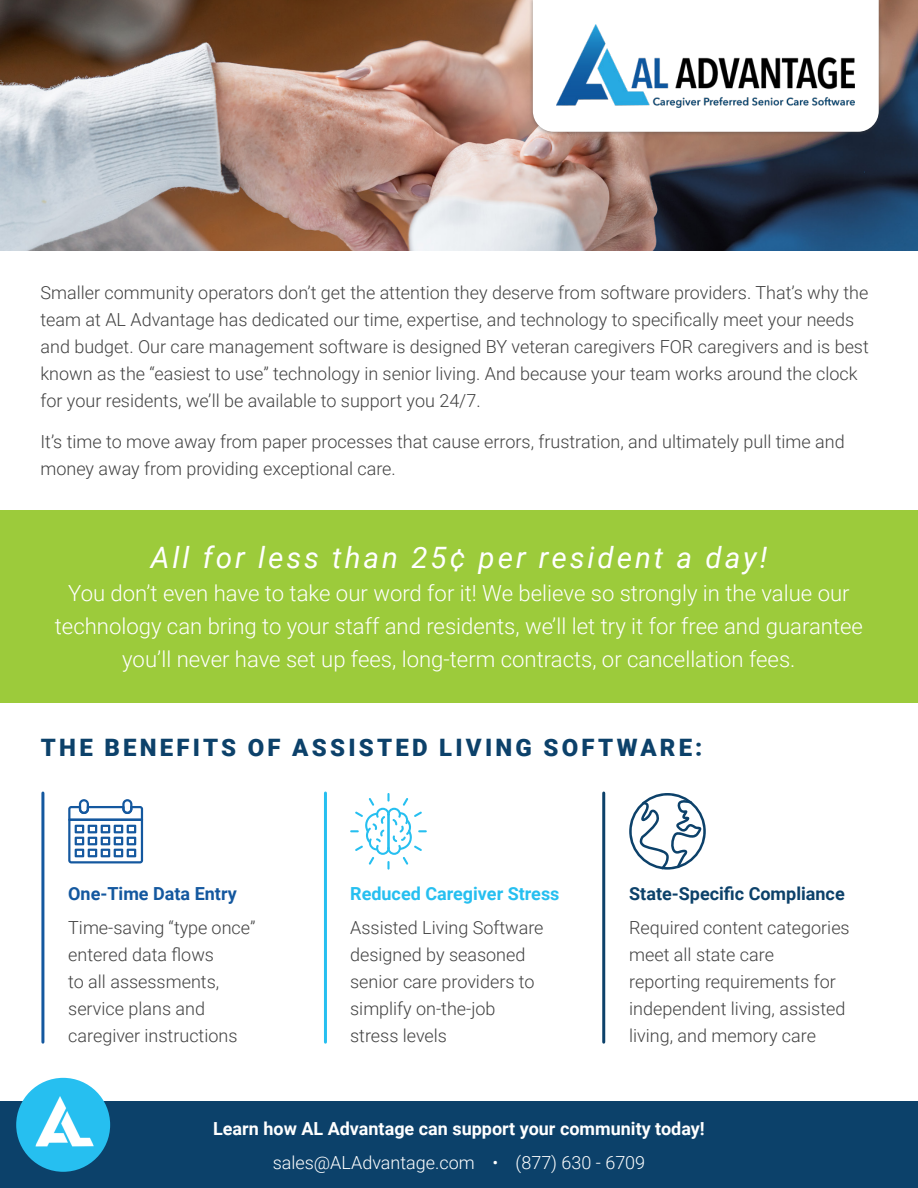
<style>
.page{position:relative;width:918px;height:1188px;background:#fff}
.page>*{position:absolute;margin:0;border:0;box-sizing:border-box;transform-origin:0 0}
.t1{font:italic 29.55px "Roboto";letter-spacing:.1em;color:#fff}
.t2{font:900 24px "Roboto";letter-spacing:.135em;color:#0c416a}
.t3{font:300 22.2px/33.2px "Roboto";color:#fff;text-align:center}
.t4{font:300 18px/27px "Roboto";color:#424242}
.t5{font:700 18px "Roboto";color:#fff}
.t6{font:300 18px "Roboto";color:#fff}
.t7{font:700 18px "Roboto";color:#0c416a}
.t8{font:700 18px "Roboto";color:#26bff0}
.t9{font:700 18px "Roboto";color:#14589f}
</style>
<div class="page">
<div style="left:0;top:510px;width:918px;height:193px;background:#9ccb3b"></div>
<img style="left:0;top:0;width:918px;height:250px">
<div style="left:529px;top:0;width:354px;height:136px;background:#424242;opacity:.5"></div>
<svg style="left:533px;top:0;width:346px;height:132px"></svg>
<img style="left:557px;top:24px;width:298px;height:83px">
<div style="left:0;top:1102px;width:918px;height:86px;background:#0c416a"></div>
<div style="left:16px;top:1078px;width:94px;height:94px;background:#26bff0;border-radius:50%"></div>
<img style="left:36px;top:1096px;width:58px;height:51px">
<svg style="left:68px;top:799px;width:75px;height:64px"></svg>
<svg style="left:350px;top:793px;width:77px;height:77px"></svg>
<svg style="left:629px;top:793px;width:77px;height:77px"></svg>
<hr style="left:41px;top:793px;width:3px;height:249px;background:#14589f">
<hr style="left:324px;top:793px;width:3px;height:249px;background:#26bff0">
<hr style="left:602px;top:793px;width:3px;height:249px;background:#0c416a">
<p class="t4" style="left:40px;top:279px;width:830px">Smaller community operators don’t get the attention they deserve from software providers. That’s why the team at AL Advantage has dedicated our time, expertise, and technology to specifically meet your needs and budget. Our care management software is designed BY veteran caregivers FOR caregivers and is best known as the “easiest to use” technology in senior living. And because your team works around the clock for your residents, we’ll be available to support you 24/7.</p>
<p class="t4" style="left:40px;top:427px;width:806px">It’s time to move away from paper processes that cause errors, frustration, and ultimately pull time and money away from providing exceptional care.</p>
<p class="t1" style="left:151px;top:536px;width:618px">All for less than 25¢ per resident a day!</p>
<p class="t3" style="left:55px;top:576px;width:810px">You don’t even have to take our word for it! We believe so strongly in the value our technology can bring to your staff and residents, we’ll let try it for free and guarantee you’ll never have set up fees, long-term contracts, or cancellation fees.</p>
<p class="t2" style="left:41px;top:731px;width:663px">THE BENEFITS OF ASSISTED LIVING SOFTWARE:</p>
<p class="t9" style="left:68px;top:881px;width:170px">One-Time Data Entry</p>
<p class="t4" style="left:68px;top:914px;width:189px">Time-saving “type once” entered data flows<br>to all assessments, service plans and caregiver instructions</p>
<p class="t8" style="left:350px;top:881px;width:211px">Reduced Caregiver Stress</p>
<p class="t4" style="left:350px;top:914px;width:195px">Assisted Living Software designed by seasoned senior care providers to simplify on-the-job stress levels</p>
<p class="t7" style="left:629px;top:881px;width:217px">State-Specific Compliance</p>
<p class="t4" style="left:629px;top:914px;width:222px">Required content categories meet all state care reporting requirements for independent living, assisted living, and memory care</p>
<p class="t5" style="left:213px;top:1116px;width:493px">Learn how AL Advantage can support your community today!</p>
<p class="t6" style="left:273px;top:1150px;width:374px">sales@ALAdvantage.com • (877) 630 - 6709</p>
</div>
